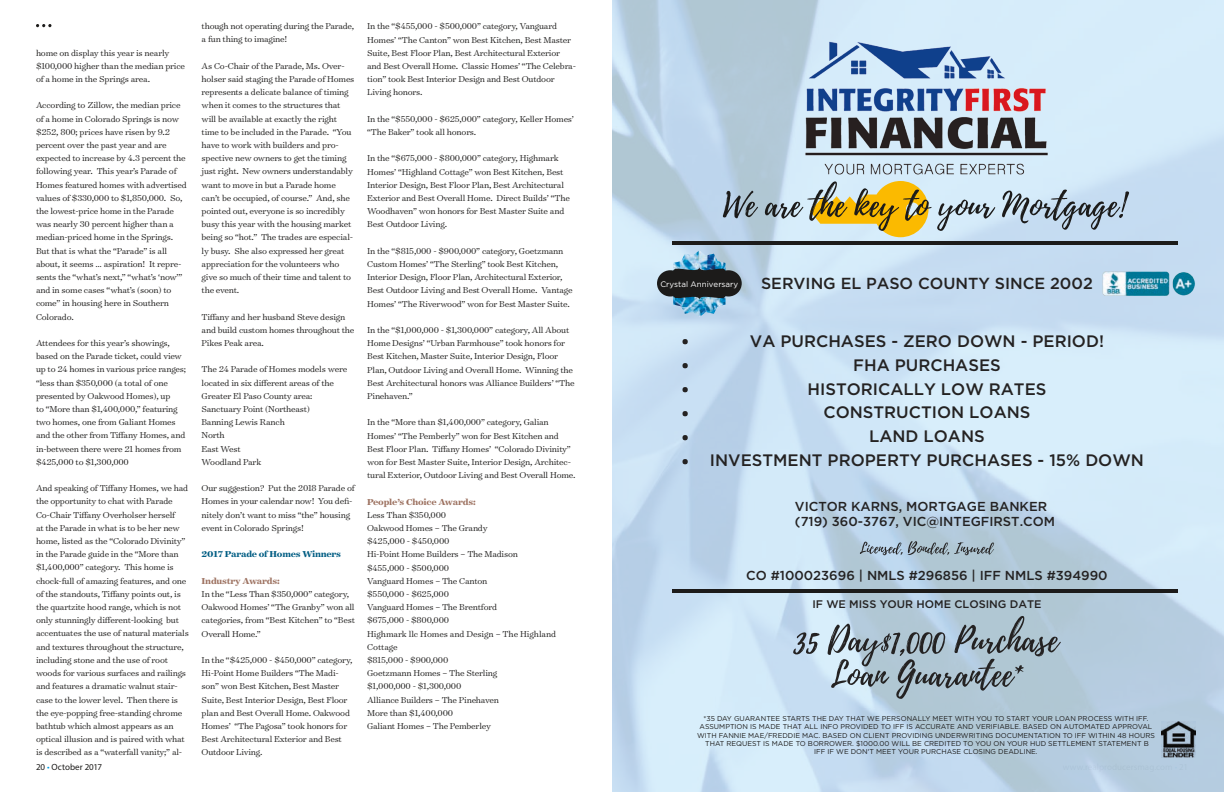
<style>
.page{position:relative;width:1224px;height:792px;background:#fff}
.page>*{position:absolute;margin:0;border:0;box-sizing:border-box;transform-origin:0 0}
.t1{font:500 16.6px/23.9px "Gotham";color:#242222;text-align:center}
.t2{font:500 16px "Gotham";color:#242222}
.t3{font:500 13px/15.6px "Gotham";color:#242222}
.t4{font:500 11px "Gotham";color:#242222}
.t5{font:300 9.8px/13.2px "Surveyor Text";letter-spacing:-.02em;color:#1c1b1a}
.t6{font:700 9.8px "Surveyor Text";letter-spacing:-.02em;color:#9d7261}
.t7{font:700 9.8px "Surveyor Text";letter-spacing:-.02em;color:#005d83}
.t8{font:9px "Myriad Pro";color:#1c1b1a}
.t9{font:8px "Gotham";color:#fff}
.t10{font:7px/8.4px "Gotham";color:#1c1b1a;text-align:center}
.s1{color:#0098dd}
</style>
<div class="page">
<svg style="left:36px;top:24px;width:15px;height:3px"></svg>
<svg style="left:612px;top:0;width:612px;height:792px;background:#c6ddee"></svg>
<hr style="left:672px;top:241px;width:506px;height:4px;background:#1c1b1a">
<svg style="left:723px;top:191px;width:35px;height:27px"></svg>
<svg style="left:765px;top:181px;width:230px;height:56px;background:#c3c09a"></svg>
<svg style="left:1002px;top:189px;width:127px;height:41px;background:#a4b5c5"></svg>
<img style="left:787px;top:36px;width:276px;height:150px">
<svg style="left:793px;top:631px;width:27px;height:24px"></svg>
<svg style="left:827px;top:616px;width:234px;height:83px;background:#9dafbb"></svg>
<svg style="left:860px;top:541px;width:134px;height:14px;background:#94a6b2"></svg>
<svg style="left:682px;top:339px;width:6px;height:5px"></svg>
<svg style="left:682px;top:363px;width:6px;height:5px"></svg>
<svg style="left:682px;top:387px;width:6px;height:5px"></svg>
<svg style="left:682px;top:411px;width:6px;height:5px"></svg>
<svg style="left:682px;top:435px;width:6px;height:5px"></svg>
<svg style="left:682px;top:459px;width:6px;height:5px"></svg>
<img style="left:667px;top:250px;width:65px;height:67px">
<svg style="left:657px;top:267px;width:85px;height:33px;background:#374146"></svg>
<hr style="left:672px;top:590px;width:506px;height:3px;background:#1c1b1a">
<img style="left:1161px;top:722px;width:35px;height:36px">
<img style="left:1101px;top:271px;width:95px;height:26px">
<p class="t5" style="left:36px;top:46px;width:151px">home on display this year is nearly $100,000 higher than the median price of a home in the Springs area.</p>
<p class="t5" style="left:36px;top:98px;width:152px">According to Zillow, the median price of a home in Colorado Springs is now $252, 800; prices have risen by 9.2 percent over the past year and are expected to increase by 4.3 percent the following year. This year’s Parade of Homes featured homes with advertised values of $330,000 to $1,850,000. So, the lowest-price home in the Parade was nearly 30 percent higher than a median-priced home in the Springs.<br>But that is what the “Parade” is all about, it seems … aspiration! It repre&shy;sents the “what’s next,” “what’s ‘now’” and in some cases “what’s (soon) to come” in housing here in Southern Colorado.</p>
<p class="t5" style="left:36px;top:336px;width:152px">Attendees for this year’s showings, based on the Parade ticket, could view up to 24 homes in various price ranges; “less than $350,000 (a total of one presented by Oakwood Homes), up<br>to “More than $1,400,000,” featuring two homes, one from Galiant Homes and the other from Tiffany Homes, and in-between there were 21 homes from $425,000 to $1,300,000</p>
<p class="t5" style="left:36px;top:481px;width:154px">And speaking of Tiffany Homes, we had the opportunity to chat with Parade Co-Chair Tiffany Overholser herself<br>at the Parade in what is to be her new home, listed as the “Colorado Divinity” in the Parade guide in the “More than $1,400,000” category. This home is chock-full of amazing features, and one of the standouts, Tiffany points out, is the quartzite hood range, which is not only stunningly different-looking but accentuates the use of natural materials and textures throughout the structure, including stone and the use of root woods for various surfaces and railings and features a dramatic walnut stair&shy;case to the lower level. Then there is the eye-popping free-standing chrome bathtub which almost appears as an optical illusion and is paired with what is described as a “waterfall vanity;” al-</p>
<p class="t8" style="left:36px;top:761px;width:68px">20 <span class="s1">•</span> October 2017</p>
<p class="t5" style="left:202px;top:19px;width:154px">though not operating during the Parade, a fun thing to imagine!</p>
<p class="t5" style="left:202px;top:59px;width:154px">As Co-Chair of the Parade, Ms. Over&shy;holser said staging the Parade of Homes represents a delicate balance of timing when it comes to the structures that will be available at exactly the right time to be included in the Parade. “You have to work with builders and pro&shy;spective new owners to get the timing just right. New owners understandably want to move in but a Parade home can’t be occupied, of course.” And, she pointed out, everyone is so incredibly busy this year with the housing market being so “hot.” The trades are especial&shy;ly busy. She also expressed her great appreciation for the volunteers who give so much of their time and talent to the event.</p>
<p class="t5" style="left:202px;top:310px;width:154px">Tiffany and her husband Steve design and build custom homes throughout the<br>Pikes Peak area.</p>
<p class="t5" style="left:202px;top:362px;width:147px">The 24 Parade of Homes models were located in six different areas of the<br>Greater El Paso County area:<br>Sanctuary Point (Northeast)<br>Banning Lewis Ranch<br>North<br>East West<br>Woodland Park</p>
<p class="t5" style="left:202px;top:481px;width:155px">Our suggestion? Put the 2018 Parade of Homes in your calendar now! You defi&shy;nitely don’t want to miss “the” housing event in Colorado Springs!</p>
<p class="t7" style="left:202px;top:548px;width:141px">2017 Parade of Homes Winners</p>
<p class="t6" style="left:202px;top:574px;width:80px">Industry Awards:</p>
<p class="t5" style="left:202px;top:587px;width:155px">In the “Less Than $350,000” category,<br>Oakwood Homes’ “The Granby” won all categories, from “Best Kitchen” to “Best<br>Overall Home.”</p>
<p class="t5" style="left:202px;top:653px;width:153px">In the “$425,000 - $450,000” category, Hi-Point Home Builders “The Madi&shy;son” won Best Kitchen, Best Master Suite, Best Interior Design, Best Floor plan and Best Overall Home. Oakwood Homes’ “The Pagosa” took honors for Best Architectural Exterior and Best Outdoor Living.</p>
<p class="t5" style="left:367px;top:19px;width:210px">In the “$455,000 - $500,000” category, Vanguard Homes’ “The Canton” won Best Kitchen, Best Master Suite, Best Floor Plan, Best Architectural Exterior and Best Overall Home. Classic Homes’ “The Celebra&shy;tion” took Best Interior Design and Best Outdoor Living honors.</p>
<p class="t5" style="left:367px;top:112px;width:208px">In the “$550,000 - $625,000” category, Keller Homes’ “The Baker” took all honors.</p>
<p class="t5" style="left:367px;top:151px;width:204px">In the “$675,000 - $800,000” category, Highmark Homes’ “Highland Cottage” won Best Kitchen, Best Interior Design, Best Floor Plan, Best Architectural Exterior and Best Overall Home. Direct Builds’ “The Woodhaven” won honors for Best Master Suite and Best Outdoor Living.</p>
<p class="t5" style="left:367px;top:244px;width:207px">In the “$815,000 - $900,000” category, Goetzmann Custom Homes’ “The Sterling” took Best Kitchen, Interior Design, Floor Plan, Architectural Exterior, Best Outdoor Living and Best Overall Home. Vantage Homes’ “The Riverwood” won for Best Master Suite.</p>
<p class="t5" style="left:367px;top:323px;width:209px">In the “$1,000,000 - $1,300,000” category, All About Home Designs’ “Urban Farmhouse” took honors for Best Kitchen, Master Suite, Interior Design, Floor Plan, Outdoor Living and Overall Home. Winning the Best Architectural honors was Alliance Builders’ “The Pinehaven.”</p>
<p class="t5" style="left:367px;top:415px;width:210px">In the “More than $1,400,000” category, Galian Homes’ “The Pemberly” won for Best Kitchen and Best Floor Plan. Tiffany Homes’ “Colorado Divinity” won for Best Master Suite, Interior Design, Architec&shy;tural Exterior, Outdoor Living and Best Overall Home.</p>
<p class="t6" style="left:367px;top:495px;width:110px">People’s Choice Awards:</p>
<p class="t5" style="left:367px;top:508px;width:191px">Less Than $350,000<br>Oakwood Homes – The Grandy<br>$425,000 - $450,000<br>Hi-Point Home Builders – The Madison $455,000 - $500,000<br>Vanguard Homes – The Canton<br>$550,000 - $625,000<br>Vanguard Homes – The Brentford<br>$675,000 - $800,000<br>Highmark llc Homes and Design – The Highland<br>Cottage<br>$815,000 - $900,000<br>Goetzmann Homes – The Sterling<br>$1,000,000 - $1,300,000<br>Alliance Builders – The Pinehaven<br>More than $1,400,000<br>Galiant Homes – The Pemberley</p>
<p class="t9" style="left:660px;top:279px;width:79px">Crystal Anniversary</p>
<h2 class="t2" style="left:761px;top:273px;width:333px">SERVING EL PASO COUNTY SINCE 2002</h2>
<h1 class="t1" style="left:710px;top:329px;width:436px">VA PURCHASES - ZERO DOWN - PERIOD!<br>FHA PURCHASES<br>HISTORICALLY LOW RATES<br>CONSTRUCTION LOANS<br>LAND LOANS<br>INVESTMENT PROPERTY PURCHASES - 15% DOWN</h1>
<h3 class="t3" style="left:795px;top:498px;width:262px">VICTOR KARNS, MORTGAGE BANKER (719) 360-3767, VIC@INTEGFIRST.COM</h3>
<h3 class="t3" style="left:746px;top:567px;width:363px">CO #100023696 | NMLS #296856 | IFF NMLS #394990</h3>
<p class="t4" style="left:812px;top:597px;width:231px">IF WE MISS YOUR HOME CLOSING DATE</p>
<p class="t10" style="left:697px;top:714px;width:459px">*35 DAY GUARANTEE STARTS THE DAY THAT WE PERSONALLY MEET WITH YOU TO START YOUR LOAN PROCESS WITH IFF.<br>ASSUMPTION IS MADE THAT ALL INFO PROVIDED TO IFF IS ACCURATE AND VERIFIABLE. BASED ON AUTOMATED APPROVAL WITH FANNIE MAE/FREDDIE MAC. BASED ON CLIENT PROVIDING UNDERWRITING DOCUMENTATION TO IFF WITHIN 48 HOURS THAT REQUEST IS MADE TO BORROWER. $1000.00 WILL BE CREDITED TO YOU ON YOUR HUD SETTLEMENT STATEMENT B<br>IFF IF WE DON'T MEET YOUR PURCHASE CLOSING DEADLINE.</p>
</div>
